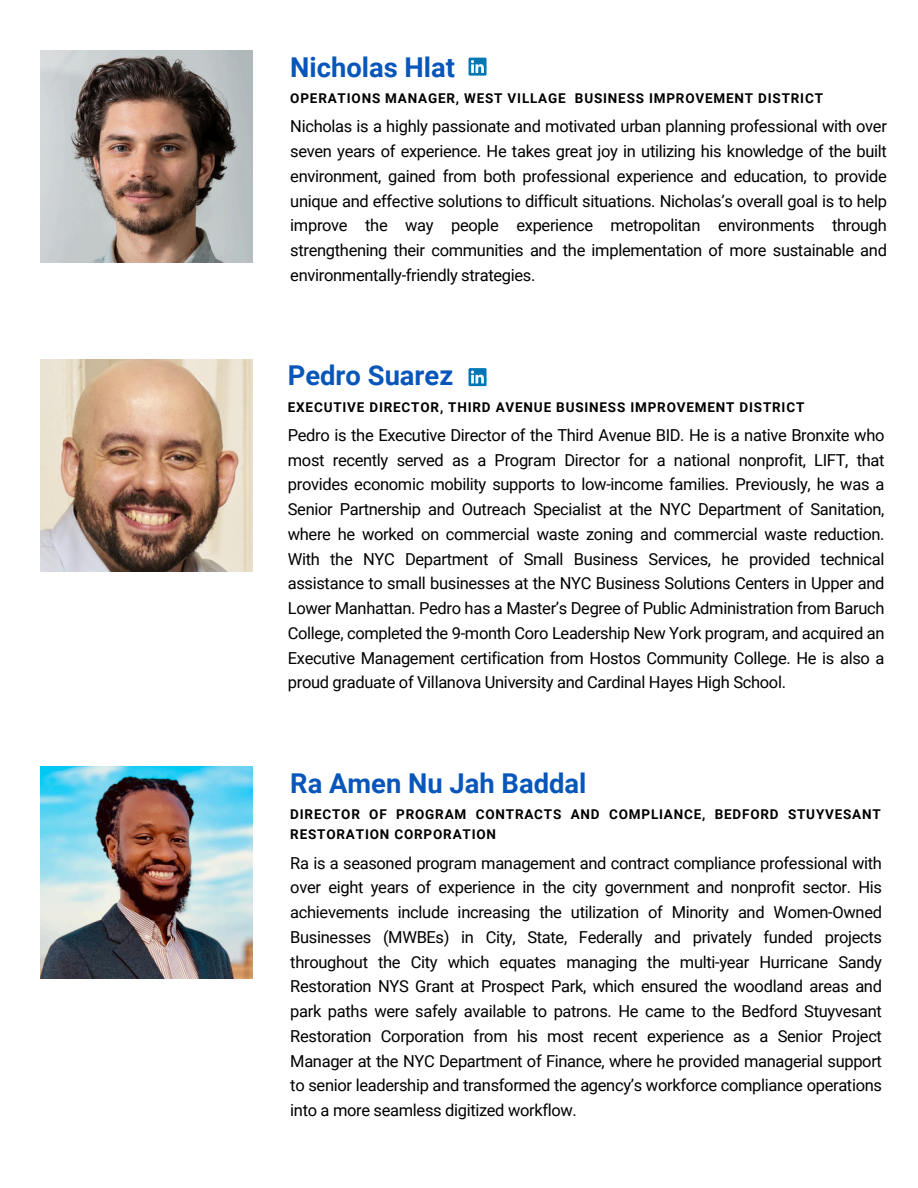
<style>
.page{position:relative;width:918px;height:1188px;background:#fff}
.page>*{position:absolute;margin:0;border:0;box-sizing:border-box;transform-origin:0 0}
.t1{font:700 27.3px "Roboto";color:#0856ba}
.t2{font:16.5px/24.8px "Roboto";letter-spacing:-.02em;color:#000;text-align:justify}
.t3{font:700 13.5px/20.2px "Roboto";letter-spacing:.06em;color:#000}
</style>
<div class="page">
<img style="left:40px;top:767px;width:212px;height:212px">
<img style="left:40px;top:359px;width:212px;height:212px">
<div style="left:469px;top:368px;width:18px;height:18px;background:#0177b5"></div>
<svg style="left:471px;top:371px;width:13px;height:12px"></svg>
<img style="left:40px;top:51px;width:212px;height:212px">
<div style="left:469px;top:58px;width:18px;height:18px;background:#0177b5"></div>
<svg style="left:471px;top:60px;width:13px;height:13px"></svg>
<p class="t1" style="left:290px;top:51px;width:166px">Nicholas Hlat</p>
<h1 class="t3" style="left:290px;top:88px;width:534px">OPERATIONS MANAGER, WEST VILLAGE BUSINESS IMPROVEMENT DISTRICT</h1>
<p class="t2" style="left:290px;top:114px;width:598px">Nicholas is a highly passionate and motivated urban planning professional with over seven years of experience. He takes great joy in utilizing his knowledge of the built environment, gained from both professional experience and education, to provide unique and effective solutions to difficult situations. Nicholas’s overall goal is to help improve the way people experience metropolitan environments through strengthening their communities and the implementation of more sustainable and environmentally-friendly strategies.</p>
<p class="t1" style="left:288px;top:360px;width:167px">Pedro Suarez</p>
<p class="t3" style="left:288px;top:397px;width:518px">EXECUTIVE DIRECTOR, THIRD AVENUE BUSINESS IMPROVEMENT DISTRICT</p>
<h1 class="t2" style="left:288px;top:423px;width:598px">Pedro is the Executive Director of the Third Avenue BID. He is a native Bronxite who most recently served as a Program Director for a national nonprofit, LIFT, that provides economic mobility supports to low-income families. Previously, he was a Senior Partnership and Outreach Specialist at the NYC Department of Sanitation, where he worked on commercial waste zoning and commercial waste reduction.<br>With the NYC Department of Small Business Services, he provided technical assistance to small businesses at the NYC Business Solutions Centers in Upper and Lower Manhattan. Pedro has a Master’s Degree of Public Administration from Baruch College, completed the 9-month Coro Leadership New York program, and acquired an Executive Management certification from Hostos Community College. He is also a proud graduate of Villanova University and Cardinal Hayes High School.</h1>
<h1 class="t1" style="left:290px;top:767px;width:298px">Ra Amen Nu Jah Baddal</h1>
<h2 class="t3" style="left:290px;top:804px;width:592px">DIRECTOR OF PROGRAM CONTRACTS AND COMPLIANCE, BEDFORD STUYVESANT<br>RESTORATION CORPORATION</h2>
<p class="t2" style="left:290px;top:851px;width:593px">Ra is a seasoned program management and contract compliance professional with over eight years of experience in the city government and nonprofit sector. His achievements include increasing the utilization of Minority and Women-Owned Businesses (MWBEs) in City, State, Federally and privately funded projects throughout the City which equates managing the multi-year Hurricane Sandy Restoration NYS Grant at Prospect Park, which ensured the woodland areas and park paths were safely available to patrons. He came to the Bedford Stuyvesant Restoration Corporation from his most recent experience as a Senior Project Manager at the NYC Department of Finance, where he provided managerial support to senior leadership and transformed the agency’s workforce compliance operations into a more seamless digitized workflow.</p>
</div>
